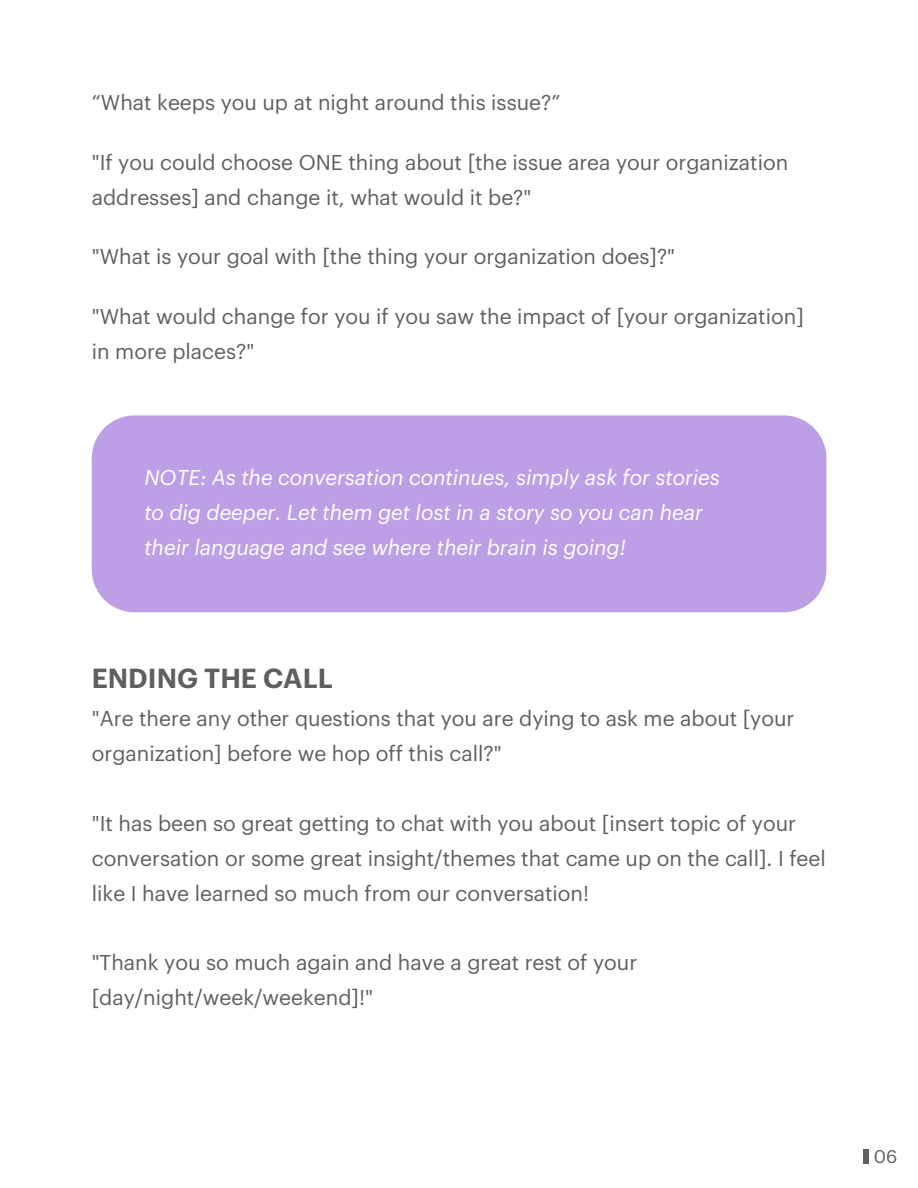
<style>
.page{position:relative;width:918px;height:1188px;background:#fff}
.page>*{position:absolute;margin:0;border:0;box-sizing:border-box;transform-origin:0 0}
.t1{font:600 27px "Graphik";color:#5f5f5f}
.t2{font:21px/34.8px "Graphik";color:#5f5f5f}
.t3{font:italic 21px/34.8px "Graphik";color:#fff}
.t4{font:18px "Graphik";color:#5f5f5f}
</style>
<div class="page">
<div style="left:864px;top:1149px;width:5px;height:15px;background:#5f5f5f"></div>
<div style="left:92px;top:415px;width:734px;height:197px;background:#bd9fe5"></div>
<p class="t2" style="left:92px;top:86px;width:470px">“What keeps you up at night around this issue?”</p>
<p class="t2" style="left:92px;top:146px;width:698px">"If you could choose ONE thing about [the issue area your organization addresses] and change it, what would it be?"</p>
<p class="t2" style="left:92px;top:240px;width:585px">"What is your goal with [the thing your organization does]?"</p>
<p class="t2" style="left:92px;top:300px;width:714px">"What would change for you if you saw the impact of [your organization] in more places?"</p>
<p class="t3" style="left:144px;top:461px;width:577px">NOTE: As the conversation continues, simply ask for stories to dig deeper. Let them get lost in a story so you can hear their language and see where their brain is going!</p>
<p class="t1" style="left:92px;top:665px;width:243px">ENDING THE CALL</p>
<p class="t2" style="left:92px;top:702px;width:704px">"Are there any other questions that you are dying to ask me about [your organization] before we hop off this call?"</p>
<p class="t2" style="left:92px;top:807px;width:736px">"It has been so great getting to chat with you about [insert topic of your conversation or some great insight/themes that came up on the call]. I feel like I have learned so much from our conversation!</p>
<p class="t2" style="left:92px;top:946px;width:547px">"Thank you so much again and have a great rest of your [day/night/week/weekend]!"</p>
<p class="t4" style="left:874px;top:1148px;width:25px">06</p>
</div>
